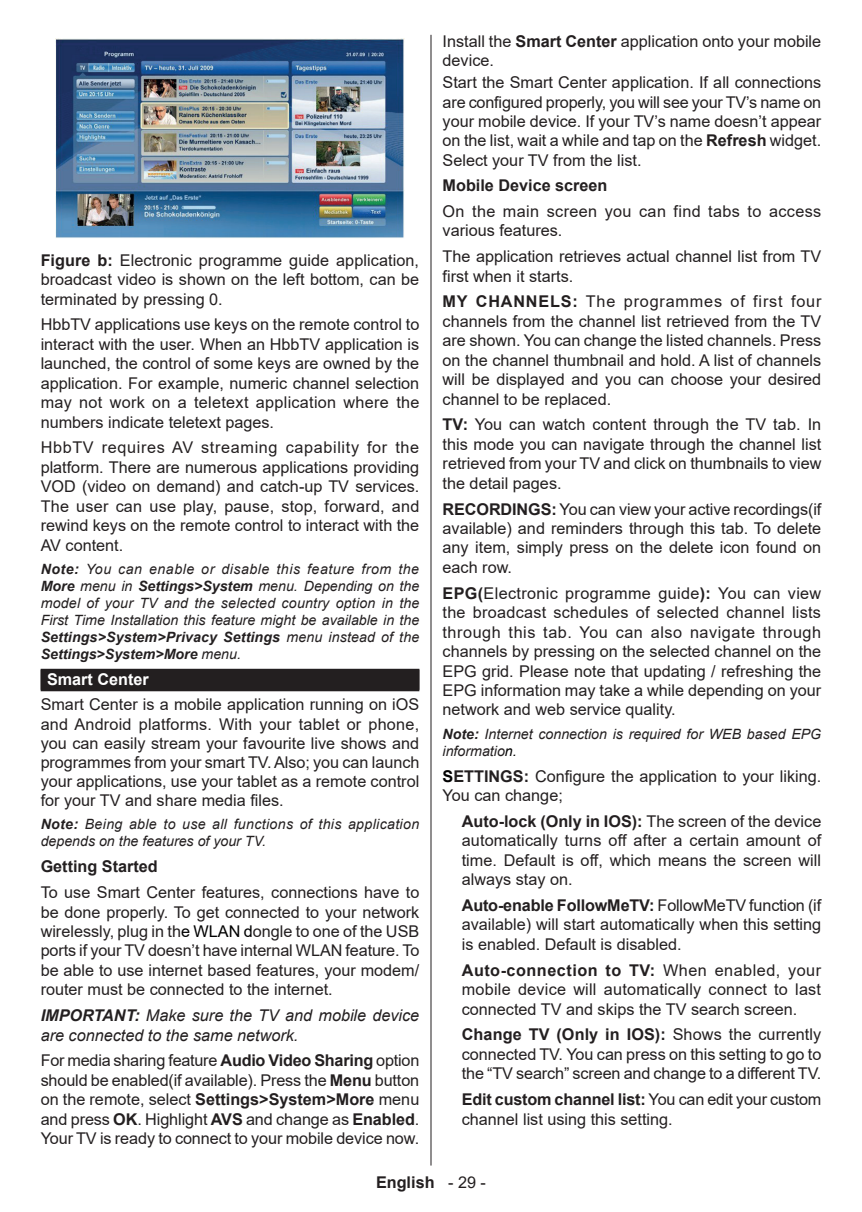
<style>
.page{position:relative;width:862px;height:1212px;background:#fff}
.page>*{position:absolute;margin:0;border:0;box-sizing:border-box;transform-origin:0 0}
.t1{font:16.2px/19.3px "Arial";color:#231f20;text-align:justify}
.t2{font:italic 16.2px/19.3px "Arial";color:#231f20}
.t3{font:16.2px/19.3px "Arial";letter-spacing:.025em;color:#231f20}
.t4{font:700 16.2px "Arial";color:#231f20}
.t5{font:700 16.2px "Arial";color:#fff}
.t6{font:italic 14.17px/17.1px "Arial";color:#231f20;text-align:justify}
.t7{font:italic 14.17px/17.1px "Arial";letter-spacing:.025em;color:#231f20}
.s1{font-weight:700}
.s2{color:#000001}
.s3{font-weight:700;color:#000001}
.s4{font-weight:400}
</style>
<div class="page">
<hr style="left:430px;top:35px;width:1px;height:1130px;background:#231f20">
<div style="left:41px;top:669px;width:378px;height:22px;background:#231f20"></div>
<img style="left:56px;top:38px;width:348px;height:200px">
<p class="t1" style="left:41px;top:250px;width:380px"><span class="s1">Figure b:</span> Electronic programme guide application, broadcast video is shown on the left bottom, can be terminated by pressing 0.</p>
<p class="t1" style="left:41px;top:315px;width:380px">HbbTV applications use keys on the remote control to interact with the user. When an HbbTV application is launched, the control of some keys are owned by the application. For example, numeric channel selection may not work on a teletext application where the numbers indicate teletext pages.</p>
<p class="t1" style="left:41px;top:438px;width:380px">HbbTV requires AV streaming capability for the platform. There are numerous applications providing VOD (video on demand) and catch-up TV services.<br>The user can use play, pause, stop, forward, and rewind keys on the remote control to interact with the AV content.</p>
<p class="t6" style="left:41px;top:561px;width:380px"><span class="s1">Note:</span> You can enable or disable this feature from the <span class="s1">More</span> menu in <span class="s1">Settings&gt;System</span> menu. Depending on the model of your TV and the selected country option in the First Time Installation this feature might be available in the <span class="s1">Settings&gt;System&gt;Privacy Settings</span> menu instead of the <span class="s1">Settings&gt;System&gt;More</span> menu.</p>
<p class="t5" style="left:47px;top:668px;width:103px">Smart Center</p>
<p class="t1" style="left:41px;top:695px;width:380px">Smart Center is a mobile application running on iOS and Android platforms. With your tablet or phone, you can easily stream your favourite live shows and programmes from your smart TV. Also; you can launch your applications, use your tablet as a remote control for your TV and share media files.</p>
<p class="t7" style="left:41px;top:816px;width:380px"><span class="s1">Note:</span> Being able to use all functions of this application depends on the features of your TV.</p>
<p class="t4" style="left:41px;top:855px;width:119px">Getting Started</p>
<p class="t1" style="left:41px;top:883px;width:380px">To use Smart Center features, connections have to be done properly. To get connected to your network wirelessly, plug in th<span class="s2">e WLAN d</span>ongle to one of the USB ports if your TV doesn’t have internal WLAN feature. To be able to use internet based features, your modem/ router must be connected to the internet.</p>
<p class="t2" style="left:41px;top:1006px;width:380px"><span class="s1">IMPORTANT:</span> Make sure the TV and mobile device are connected to the same network.</p>
<p class="t1" style="left:41px;top:1051px;width:380px">For media sharing feature <span class="s1">Audio Video Sharing</span> option should be enabled(if available). Press the <span class="s1">Menu</span> button on the remote, select <span class="s1">Settings&gt;System&gt;More</span> menu and press <span class="s1">OK</span>. Highlight <span class="s1">AVS</span> and change as <span class="s1">Enabled</span>.<br>Your TV is ready to connect to your mobile device now.</p>
<p class="t1" style="left:442px;top:31px;width:380px">Install the <span class="s1">Smart Center</span> application onto your mobile device.</p>
<p class="t1" style="left:442px;top:73px;width:380px">Start the Smart Center application. If all connections are configured properly, you will see your TV’s name on your mobile device. If your TV’s name doesn’t appear on the list, wait a while and tap on the <span class="s1">Refresh</span> widget.<br>Select your TV from the list.</p>
<p class="t4" style="left:442px;top:174px;width:166px">Mobile Device screen</p>
<p class="t3" style="left:442px;top:201px;width:380px">On the main screen you can find tabs to access various features.</p>
<p class="t1" style="left:442px;top:247px;width:380px">The application retrieves actual channel list from TV first when it starts.</p>
<p class="t1" style="left:442px;top:292px;width:380px"><span class="s1">MY CHANNELS:</span> The programmes of first four channels from the channel list retrieved from the TV are shown. You can change the listed channels. Press on the channel thumbnail and hold. A list of channels will be displayed and you can choose your desired channel to be replaced.</p>
<p class="t1" style="left:442px;top:415px;width:380px"><span class="s1">TV:</span> You can watch content through the TV tab. In this mode you can navigate through the channel list retrieved from your TV and click on thumbnails to view the detail pages.</p>
<p class="t1" style="left:442px;top:499px;width:380px"><span class="s1">RECORDINGS:</span> You can view your active recordings(if available) and reminders through this tab. To delete any item, simply press on the delete icon found on each row.</p>
<p class="t1" style="left:442px;top:583px;width:380px"><span class="s1">EPG(</span>Electronic programme guide<span class="s1">):</span> You can view the broadcast schedules of selected channel lists through this tab. You can also navigate through channels by pressing on the selected channel on the EPG grid. Please note that updating / refreshing the EPG information may take a while depending on your network and web service quality.</p>
<p class="t6" style="left:442px;top:725px;width:380px"><span class="s1">Note:</span> Internet connection is required for WEB based EPG informatio<span class="s2">n.</span></p>
<p class="t1" style="left:442px;top:766px;width:380px"><span class="s3">S</span><span class="s1">ETTINGS:</span> Configure the application to your liking.<br>You can change;</p>
<p class="t1" style="left:461px;top:811px;width:361px"><span class="s1">Auto-lock (Only in IOS):</span> The screen of the device automatically turns off after a certain amount of time. Default is off, which means the screen will always stay on.</p>
<p class="t1" style="left:461px;top:895px;width:361px"><span class="s1">Auto-enable FollowMeTV:</span> FollowMeTV function (if available) will start automatically when this setting is enabled. Default is disabled.</p>
<p class="t1" style="left:461px;top:960px;width:361px"><span class="s1">Auto-connection to TV:</span> When enabled, your mobile device will automatically connect to last connected TV and skips the TV search screen.</p>
<p class="t1" style="left:461px;top:1025px;width:361px"><span class="s1">Change TV (Only in IOS):</span> Shows the currently connected TV. You can press on this setting to go to the “TV search” screen and change to a different TV.</p>
<p class="t1" style="left:461px;top:1090px;width:361px"><span class="s1">Edit custom channel list:</span> You can edit your custom channel list using this setting.</p>
<p class="t4" style="left:376px;top:1171px;width:111px">English <span class="s4">- 29 -</span></p>
</div>
